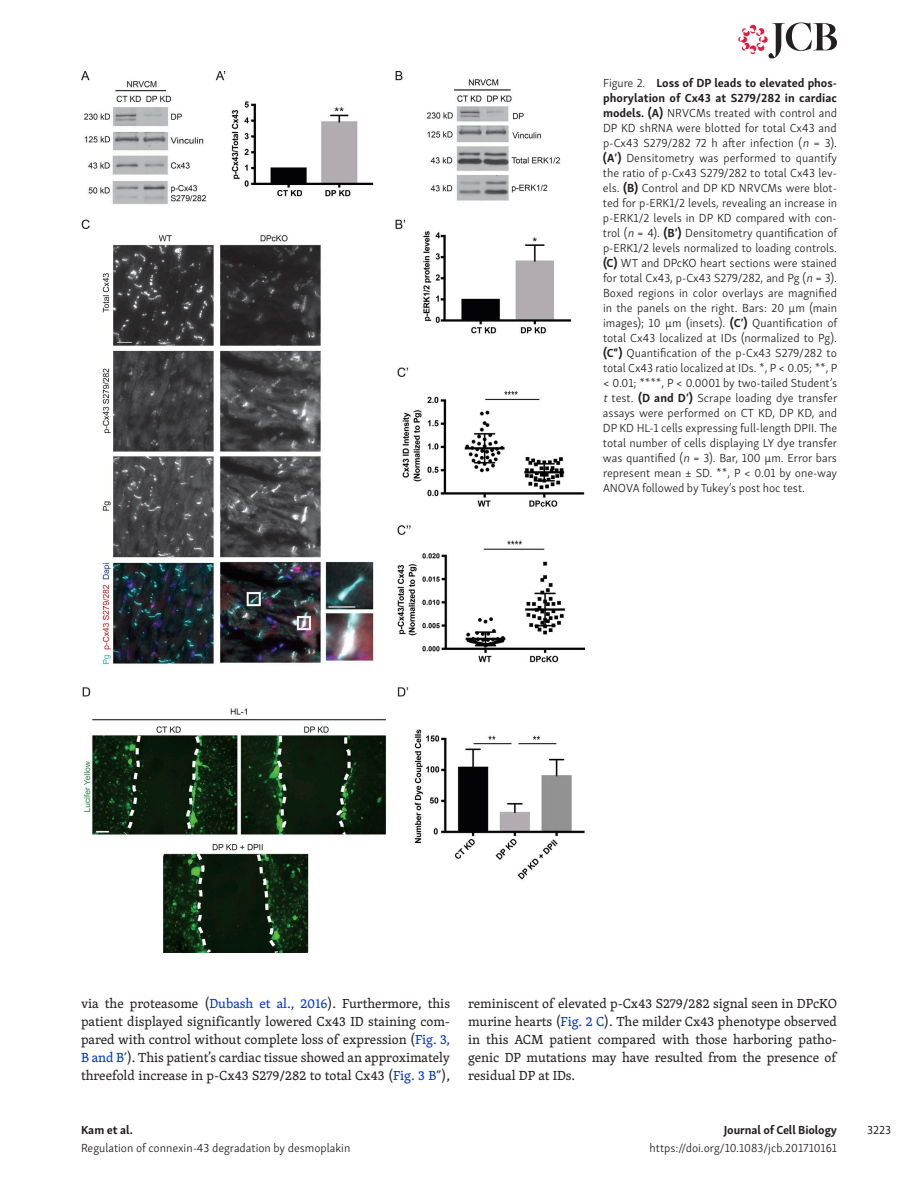
<style>
.page{position:relative;width:918px;height:1188px;background:#fff}
.page>*{position:absolute;margin:0;border:0;box-sizing:border-box;transform-origin:0 0}
.t1{font:13.5px/18px "Skolar PE";color:#231f20;text-align:justify}
.t2{font:300 12px/15px "Skolar Sans PE";color:#231f20;text-align:justify}
.t3{font:700 12px "Skolar Sans PE";letter-spacing:-.005em;color:#231f20}
.t4{font:12px "Skolar Sans PE";color:#231f20}
.s1{font-weight:700}
.s2{font-style:italic}
.s3{color:#0034c9}
</style>
<div class="page">
<svg style="left:738px;top:23px;width:99px;height:35px"></svg>
<img style="left:81px;top:72px;width:504px;height:880px">
<p class="t2" style="left:603px;top:75px;width:236px">Figure 2. <span class="s1">Loss of DP leads to elevated phos&shy;phorylation of Cx43 at S279/282 in cardiac models. (A)</span> NRVCMs treated with control and DP KD shRNA were blotted for total Cx43 and p-Cx43 S279/282 72 h after infection (<span class="s2">n</span> = 3). <span class="s1">(A′)</span> Densitometry was performed to quantify the ratio of p-Cx43 S279/282 to total Cx43 lev&shy;els. <span class="s1">(B)</span> Control and DP KD NRVCMs were blot&shy;ted for p-ERK1/2 levels, revealing an increase in p-ERK1/2 levels in DP KD compared with con&shy;trol (<span class="s2">n</span> = 4). <span class="s1">(B′)</span> Densitometry quantification of p-ERK1/2 levels normalized to loading controls. <span class="s1">(C)</span> WT and DPcKO heart sections were stained for total Cx43, p-Cx43 S279/282, and Pg (<span class="s2">n</span> = 3).<br>Boxed regions in color overlays are magnified in the panels on the right. Bars: 20 µm (main images); 10 µm (insets). <span class="s1">(C′)</span> Quantification of total Cx43 localized at IDs (normalized to Pg). <span class="s1">(C″)</span> Quantification of the p-Cx43 S279/282 to total Cx43 ratio localized at IDs. *, P &lt; 0.05; **, P &lt; 0.01; ****, P &lt; 0.0001 by two-tailed Student’s <span class="s2">t</span> test. <span class="s1">(D and D′)</span> Scrape loading dye transfer assays were performed on CT KD, DP KD, and DP KD HL-1 cells expressing full-length DPII. The total number of cells displaying LY dye transfer was quantified (<span class="s2">n</span> = 3). Bar, 100 µm. Error bars represent mean ± SD. **, P &lt; 0.01 by one-way ANOVA followed by Tukey’s post hoc test.</p>
<p class="t1" style="left:81px;top:994px;width:371px">via the proteasome (<span class="s3">Dubash et al., 2016</span>). Furthermore, this patient displayed significantly lowered Cx43 ID staining com&shy;pared with control without complete loss of expression (<span class="s3">Fig. 3, B and B</span>′). This patient’s cardiac tissue showed an approximately threefold increase in p-Cx43 S279/282 to total Cx43 (<span class="s3">Fig. 3 B</span>″),</p>
<p class="t1" style="left:468px;top:994px;width:371px">reminiscent of elevated p-Cx43 S279/282 signal seen in DPcKO murine hearts (<span class="s3">Fig. 2 C</span>). The milder Cx43 phenotype observed in this ACM patient compared with those harboring patho&shy;genic DP mutations may have resulted from the presence of residual DP at IDs.</p>
<p class="t3" style="left:81px;top:1120px;width:53px">Kam et al.</p>
<p class="t2" style="left:81px;top:1140px;width:271px">Regulation of connexin-43 degradation by desmoplakin</p>
<p class="t3" style="left:724px;top:1120px;width:115px">Journal of Cell Biology</p>
<p class="t2" style="left:650px;top:1140px;width:189px">https://doi.org/10.1083/jcb.201710161</p>
<p class="t4" style="left:867px;top:1121px;width:25px">3223</p>
</div>
